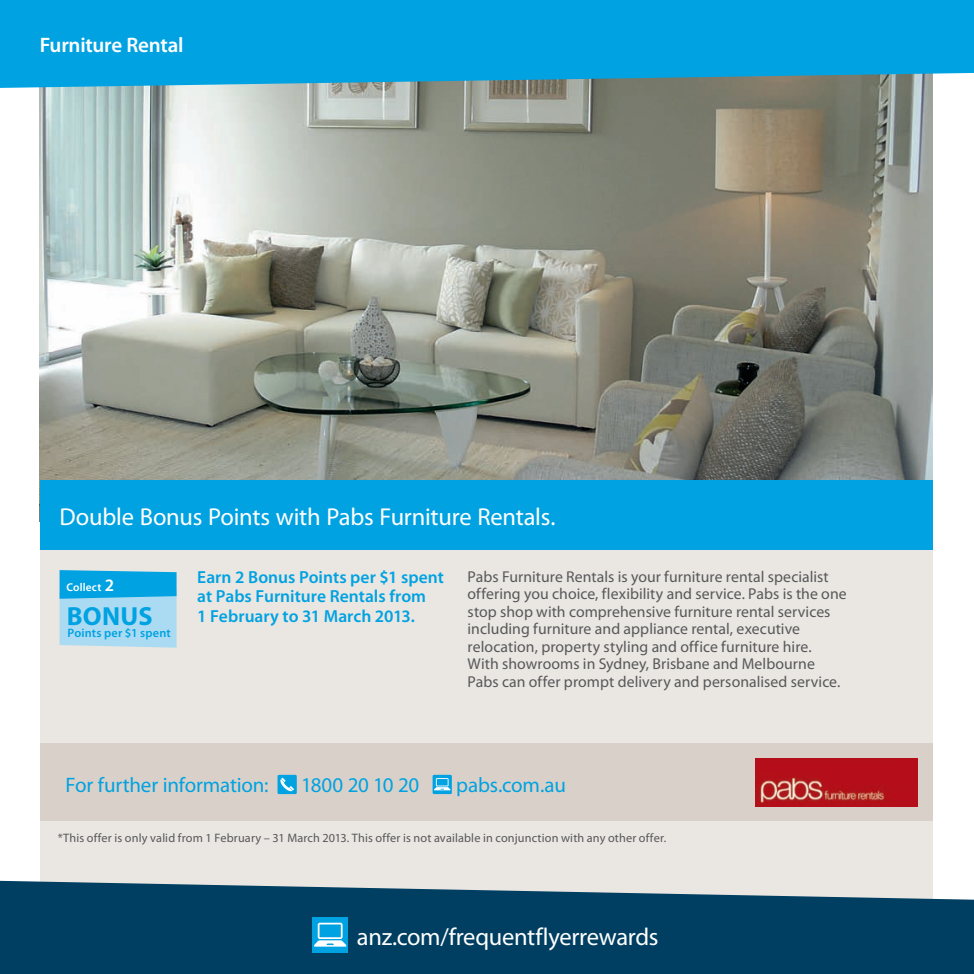
<style>
.page{position:relative;width:974px;height:974px;background:#fff}
.page>*{position:absolute;margin:0;border:0;box-sizing:border-box;transform-origin:0 0}
.t1{font:700 26.25px "Myriad Pro";letter-spacing:.01em;color:#00a2e1}
.t2{font:24.5px "Myriad Pro";letter-spacing:-.01em;color:#fff}
.t3{font:21px "Myriad Pro";letter-spacing:-.01em;color:#00a2e1}
.t4{font:600 21px "Myriad Pro";letter-spacing:-.01em;color:#fff}
.t5{font:600 17.5px/19.2px "Myriad Pro";color:#00a2e1}
.t6{font:15.75px/17.5px "Myriad Pro";letter-spacing:.005em;color:#57585a}
.t7{font:12.25px "Myriad Pro";letter-spacing:.01em;color:#57585a}
.t8{font:600 12.25px "Myriad Pro";letter-spacing:.015em;color:#00a2e1}
.t9{font:600 11.38px "Myriad Pro";color:#fff}
.s1{font-size:17.5px}
</style>
<div class="page">
<div style="left:40px;top:72px;width:893px;height:866px;background:#eae6e2"></div>
<img style="left:40px;top:88px;width:893px;height:393px">
<div style="left:40px;top:743px;width:893px;height:78px;background:#d9d1c9"></div>
<div style="left:278px;top:775px;width:19px;height:19px;background:#00a2e1;border-radius:2px"></div>
<svg style="left:280px;top:778px;width:14px;height:14px"></svg>
<svg style="left:433px;top:775px;width:19px;height:19px"></svg>
<svg style="left:434px;top:778px;width:16px;height:12px"></svg>
<img style="left:756px;top:758px;width:162px;height:49px">
<div style="left:40px;top:481px;width:893px;height:69px;background:#00a2e1"></div>
<svg style="left:0;top:0;width:974px;height:88px;background:#0ca1d9"></svg>
<svg style="left:0;top:881px;width:974px;height:93px;background:#17506e"></svg>
<svg style="left:60px;top:570px;width:117px;height:78px;background:#73c8ec"></svg>
<svg style="left:313px;top:918px;width:35px;height:34px"></svg>
<h3 class="t4" style="left:40px;top:32px;width:145px">Furniture Rental</h3>
<h2 class="t2" style="left:60px;top:501px;width:497px">Double Bonus Points with Pabs Furniture Rentals.</h2>
<p class="t9" style="left:67px;top:580px;width:49px">Collect <span class="s1">2</span></p>
<h1 class="t1" style="left:67px;top:599px;width:87px">BONUS</h1>
<p class="t8" style="left:68px;top:625px;width:105px">Points per $1 spent</p>
<p class="t5" style="left:197px;top:567px;width:248px">Earn 2 Bonus Points per $1 spent at Pabs Furniture Rentals from<br>1 February to 31 March 2013.</p>
<p class="t6" style="left:468px;top:568px;width:381px">Pabs Furniture Rentals is your furniture rental specialist offering you choice, flexibility and service. Pabs is the one stop shop with comprehensive furniture rental services including furniture and appliance rental, executive relocation, property styling and office furniture hire.<br>With showrooms in Sydney, Brisbane and Melbourne Pabs can offer prompt delivery and personalised service.</p>
<h3 class="t3" style="left:65px;top:772px;width:205px">For further information:</h3>
<h3 class="t3" style="left:301px;top:772px;width:119px">1800 20 10 20</h3>
<h3 class="t3" style="left:456px;top:772px;width:111px">pabs.com.au</h3>
<p class="t7" style="left:58px;top:830px;width:610px">*This offer is only valid from 1 February – 31 March 2013. This offer is not available in conjunction with any other offer.</p>
<h2 class="t2" style="left:357px;top:921px;width:303px">anz.com/frequentflyerrewards</h2>
</div>
